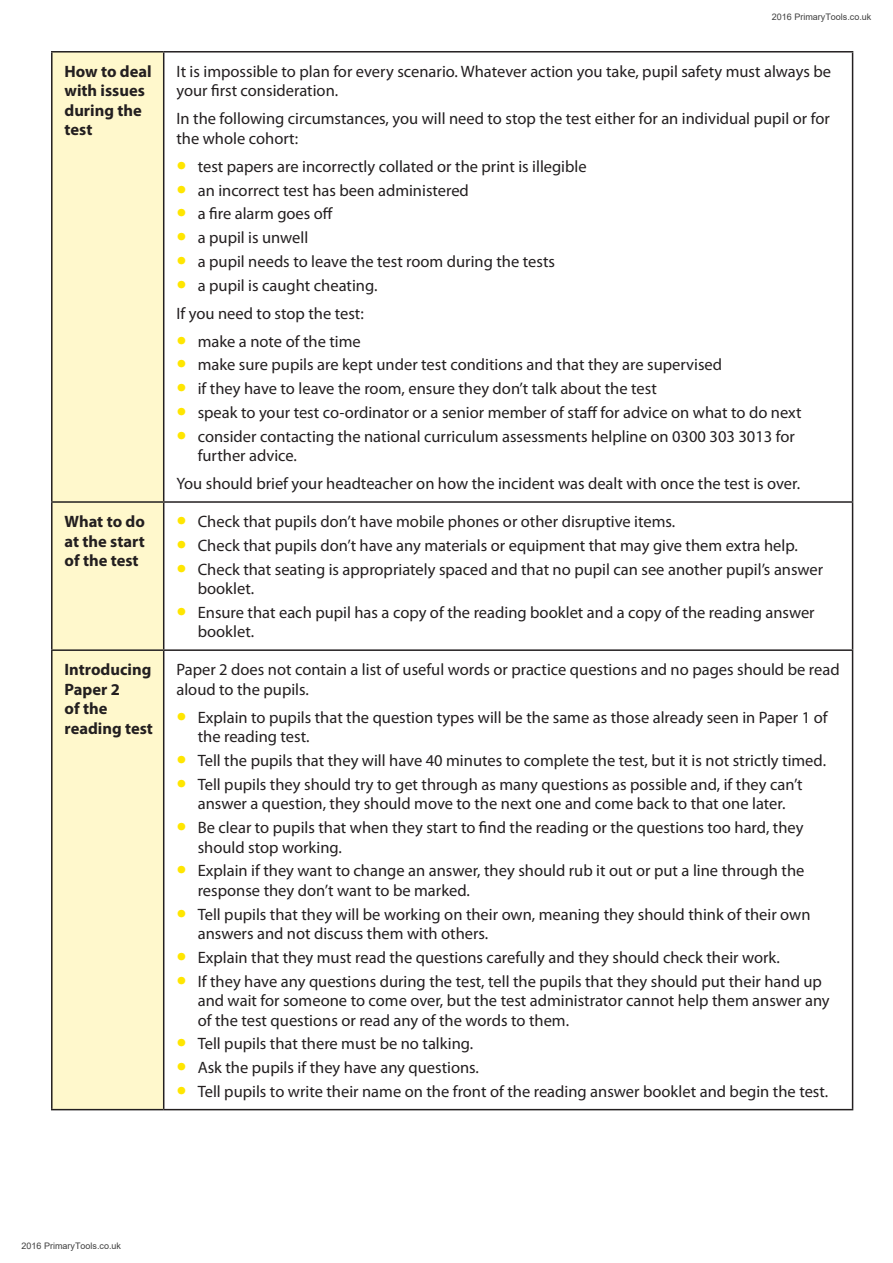
<style>
.page{position:relative;width:893px;height:1263px;background:#fff}
.page>*{position:absolute;margin:0;border:0;box-sizing:border-box;transform-origin:0 0}
.Table_body_LEFT{font:16.5px/19.5px "Myriad Pro";color:#231f20}
.Table_body_LEFT-2{font:700 16.5px/19.5px "Myriad Pro";color:#231f20}
.t1{font:9px "Arial";color:#404040}
.s1{font-size:36px;color:#ffe600}
</style>
<div class="page">
<div style="left:53px;top:53px;width:110px;height:1056px;background:#fff8cc"></div>
<hr style="left:51px;top:51px;width:113px;height:2px;background:#231f20">
<hr style="left:51px;top:53px;width:2px;height:448px;background:#231f20">
<hr style="left:164px;top:51px;width:689px;height:2px;background:#231f20">
<hr style="left:163px;top:53px;width:1px;height:448px;background:#231f20">
<hr style="left:852px;top:53px;width:1px;height:448px;background:#231f20">
<hr style="left:51px;top:501px;width:113px;height:2px;background:#231f20">
<hr style="left:51px;top:503px;width:2px;height:146px;background:#231f20">
<hr style="left:164px;top:501px;width:689px;height:2px;background:#231f20">
<hr style="left:163px;top:503px;width:1px;height:146px;background:#231f20">
<hr style="left:852px;top:503px;width:1px;height:146px;background:#231f20">
<hr style="left:51px;top:649px;width:113px;height:2px;background:#231f20">
<hr style="left:51px;top:651px;width:2px;height:458px;background:#231f20">
<hr style="left:164px;top:649px;width:689px;height:2px;background:#231f20">
<hr style="left:163px;top:651px;width:1px;height:458px;background:#231f20">
<hr style="left:852px;top:651px;width:1px;height:458px;background:#231f20">
<hr style="left:51px;top:1109px;width:113px;height:1px;background:#231f20">
<hr style="left:164px;top:1109px;width:689px;height:1px;background:#231f20">
<p class="t1" style="left:772px;top:10px;width:101px">2016 PrimaryTools.co.uk</p>
<p class="Table_body_LEFT-2" style="left:65px;top:61px;width:89px">How to deal with issues during the test</p>
<p class="Table_body_LEFT" style="left:176px;top:61px;width:656px">It is impossible to plan for every scenario. Whatever action you take, pupil safety must always be your first consideration.</p>
<p class="Table_body_LEFT" style="left:176px;top:109px;width:655px">In the following circumstances, you will need to stop the test either for an individual pupil or for the whole cohort:</p>
<p class="Table_body_LEFT" style="left:176px;top:156px;width:412px"><span class="s1">•</span> test papers are incorrectly collated or the print is illegible</p>
<p class="Table_body_LEFT" style="left:176px;top:180px;width:294px"><span class="s1">•</span> an incorrect test has been administered</p>
<p class="Table_body_LEFT" style="left:176px;top:204px;width:158px"><span class="s1">•</span> a fire alarm goes off</p>
<p class="Table_body_LEFT" style="left:176px;top:228px;width:133px"><span class="s1">•</span> a pupil is unwell</p>
<p class="Table_body_LEFT" style="left:176px;top:251px;width:380px"><span class="s1">•</span> a pupil needs to leave the test room during the tests</p>
<p class="Table_body_LEFT" style="left:176px;top:275px;width:203px"><span class="s1">•</span> a pupil is caught cheating.</p>
<p class="Table_body_LEFT" style="left:176px;top:303px;width:189px">If you need to stop the test:</p>
<p class="Table_body_LEFT" style="left:176px;top:331px;width:186px"><span class="s1">•</span> make a note of the time</p>
<p class="Table_body_LEFT" style="left:176px;top:355px;width:547px"><span class="s1">•</span> make sure pupils are kept under test conditions and that they are supervised</p>
<p class="Table_body_LEFT" style="left:176px;top:379px;width:482px"><span class="s1">•</span> if they have to leave the room, ensure they don’t talk about the test</p>
<p class="Table_body_LEFT" style="left:176px;top:402px;width:627px"><span class="s1">•</span> speak to your test co-ordinator or a senior member of staff for advice on what to do next</p>
<p class="Table_body_LEFT" style="left:198px;top:426px;width:599px;text-indent:-21px"><span class="s1">•</span> consider contacting the national curriculum assessments helpline on 0300 303 3013 for further advice.</p>
<p class="Table_body_LEFT" style="left:176px;top:474px;width:625px">You should brief your headteacher on how the incident was dealt with once the test is over.</p>
<p class="Table_body_LEFT-2" style="left:65px;top:511px;width:82px;text-align:justify">What to do at the start of the test</p>
<p class="Table_body_LEFT" style="left:176px;top:512px;width:500px"><span class="s1">•</span> Check that pupils don’t have mobile phones or other disruptive items.</p>
<p class="Table_body_LEFT" style="left:176px;top:535px;width:623px"><span class="s1">•</span> Check that pupils don’t have any materials or equipment that may give them extra help.</p>
<p class="Table_body_LEFT" style="left:198px;top:559px;width:627px;text-indent:-21px"><span class="s1">•</span> Check that seating is appropriately spaced and that no pupil can see another pupil’s answer booklet.</p>
<p class="Table_body_LEFT" style="left:198px;top:602px;width:618px;text-indent:-21px"><span class="s1">•</span> Ensure that each pupil has a copy of the reading booklet and a copy of the reading answer booklet.</p>
<p class="Table_body_LEFT-2" style="left:65px;top:659px;width:90px">Introducing<br>Paper 2<br>of the reading test</p>
<p class="Table_body_LEFT" style="left:176px;top:660px;width:665px">Paper 2 does not contain a list of useful words or practice questions and no pages should be read aloud to the pupils.</p>
<p class="Table_body_LEFT" style="left:198px;top:707px;width:631px;text-indent:-21px"><span class="s1">•</span> Explain to pupils that the question types will be the same as those already seen in Paper 1 of the reading test.</p>
<p class="Table_body_LEFT" style="left:176px;top:750px;width:651px"><span class="s1">•</span> Tell the pupils that they will have 40 minutes to complete the test, but it is not strictly timed.</p>
<p class="Table_body_LEFT" style="left:176px;top:774px;width:628px;text-align:center"><span class="s1">•</span> Tell pupils they should try to get through as many questions as possible and, if they can’t answer a question, they should move to the next one and come back to that one later.</p>
<p class="Table_body_LEFT" style="left:198px;top:817px;width:607px;text-indent:-21px"><span class="s1">•</span> Be clear to pupils that when they start to find the reading or the questions too hard, they should stop working.</p>
<p class="Table_body_LEFT" style="left:198px;top:861px;width:608px;text-indent:-21px"><span class="s1">•</span> Explain if they want to change an answer, they should rub it out or put a line through the response they don’t want to be marked.</p>
<p class="Table_body_LEFT" style="left:198px;top:904px;width:614px;text-indent:-21px"><span class="s1">•</span> Tell pupils that they will be working on their own, meaning they should think of their own answers and not discuss them with others.</p>
<p class="Table_body_LEFT" style="left:176px;top:947px;width:605px"><span class="s1">•</span> Explain that they must read the questions carefully and they should check their work.</p>
<p class="Table_body_LEFT" style="left:198px;top:971px;width:633px;text-indent:-21px"><span class="s1">•</span> If they have any questions during the test, tell the pupils that they should put their hand up and wait for someone to come over, but the test administrator cannot help them answer any of the test questions or read any of the words to them.</p>
<p class="Table_body_LEFT" style="left:176px;top:1034px;width:298px"><span class="s1">•</span> Tell pupils that there must be no talking.</p>
<p class="Table_body_LEFT" style="left:176px;top:1057px;width:304px"><span class="s1">•</span> Ask the pupils if they have any questions.</p>
<p class="Table_body_LEFT" style="left:176px;top:1081px;width:653px"><span class="s1">•</span> Tell pupils to write their name on the front of the reading answer booklet and begin the test.</p>
<p class="t1" style="left:22px;top:1240px;width:101px">2016 PrimaryTools.co.uk</p>
</div>
